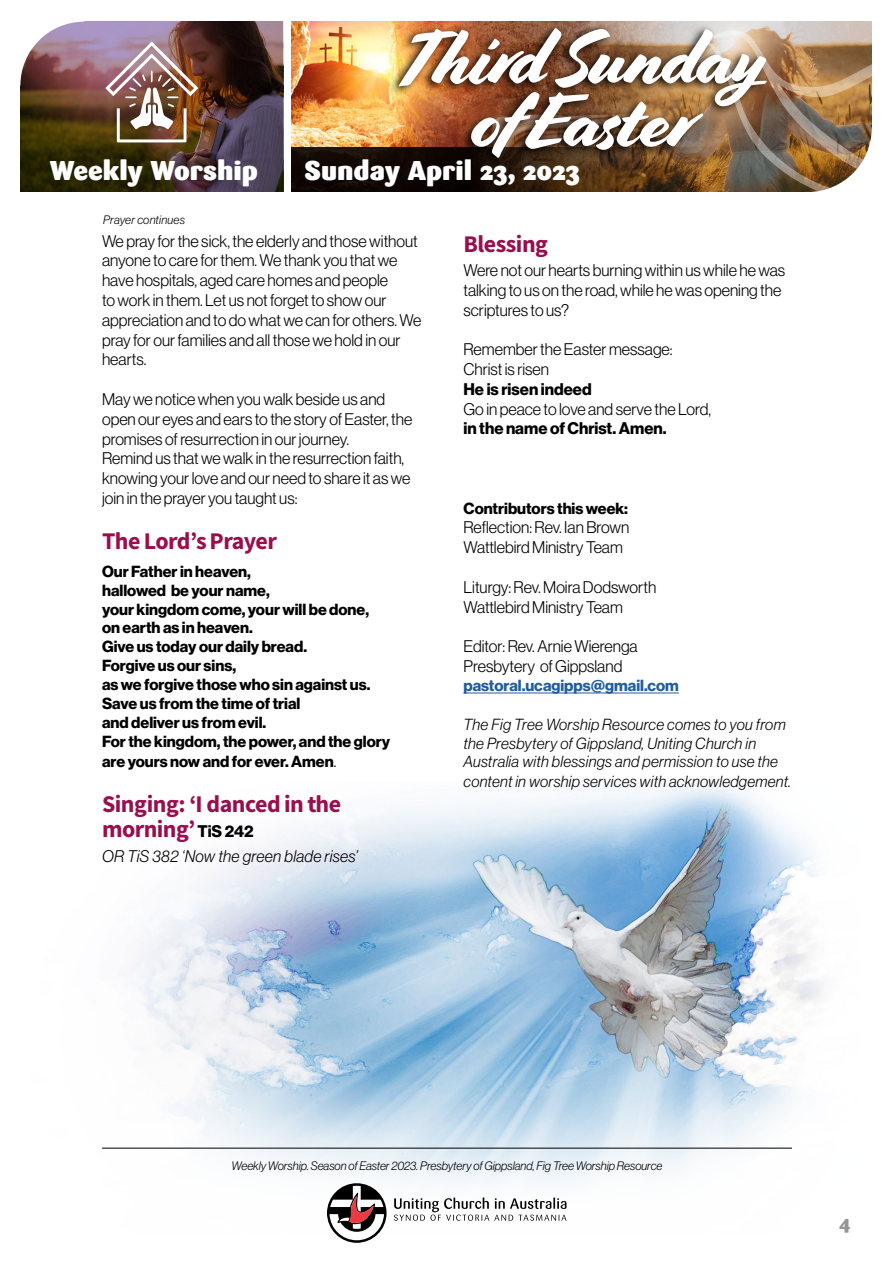
<style>
.page{position:relative;width:893px;height:1263px;background:#fff}
.page>*{position:absolute;margin:0;border:0;box-sizing:border-box;transform-origin:0 0}
.t1{font:76.5px/63px "Cortado";letter-spacing:-.015em;color:#fff;text-align:center}
.t2{font:900 27px "Sari";color:#fff}
.t3{font:24px/25.5px "Source Sans Variable";letter-spacing:-.02em;color:#9b0e4e}
.t4{font:900 19.5px "Sari";color:#939598}
.t5{font:16.5px/19.8px "N Haas Grotesk DS Pro 45 Lt";color:#000}
.t6{font:16.5px "N Haas Grotesk DS Pro 75 Bd";color:#000}
.t7{font:16.5px "N Haas Grotesk DS Pro 46 Lt It";letter-spacing:.02em;color:#000}
.t8{font:15.75px/19px "N Haas Grotesk DS Pro 75 Bd";color:#000}
.t9{font:15.75px/19.2px "N Haas Grotesk DS Pro 46 Lt It";letter-spacing:.02em;color:#000}
.t10{font:15.75px "N Haas Grotesk DS Pro 75 Bd";color:#215e9e}
.t11{font:12px "N Haas Grotesk DS Pro 46 Lt It";color:#000}
.t12{font:12px "N Haas Grotesk DS Pro 46 Lt It";letter-spacing:.02em;color:#000}
.s1{font-family:"N Haas Grotesk DS Pro 45 Lt";font-size:16.5px}
.s2{font-family:"N Haas Grotesk DS Pro 75 Bd";font-size:16.5px;color:#000}
</style>
<div class="page">
<svg style="left:335px;top:1233px;width:44px;height:10px"></svg>
<img style="left:292px;top:21px;width:407px;height:127px">
<img style="left:20px;top:21px;width:263px;height:171px">
<img style="left:105px;top:42px;width:93px;height:100px">
<svg style="left:20px;top:21px;width:64px;height:64px"></svg>
<svg style="left:292px;top:148px;width:407px;height:44px;background:#271709"></svg>
<div style="left:387px;top:23px;width:384px;height:145px;background:#000;opacity:.91"></div>
<img style="left:699px;top:21px;width:173px;height:171px">
<img style="left:102px;top:785px;width:722px;height:448px">
<hr style="left:463px;top:693px;width:216px;height:1px;background:#215e9e">
<h1 class="t1" style="left:395px;top:28px;width:375px">Third Sunday of Easter</h1>
<h2 class="t2" style="left:50px;top:154px;width:210px">Weekly Worship</h2>
<h2 class="t2" style="left:304px;top:154px;width:277px">Sunday April 23, 2023</h2>
<p class="t12" style="left:103px;top:213px;width:83px">Prayer continues</p>
<p class="t5" style="left:102px;top:231px;width:321px">We pray for the sick, the elderly and those without anyone to care for them. We thank you that we have hospitals, aged care homes and people<br>to work in them. Let us not forget to show our appreciation and to do what we can for others. We pray for our families and all those we hold in our hearts.</p>
<p class="t5" style="left:102px;top:389px;width:312px">May we notice when you walk beside us and open our eyes and ears to the story of Easter, the promises of resurrection in our journey.<br>Remind us that we walk in the resurrection faith, knowing your love and our need to share it as we join in the prayer you taught us:</p>
<h3 class="t3" style="left:102px;top:529px;width:177px">The Lord’s Prayer</h3>
<p class="t8" style="left:102px;top:562px;width:290px">Our Father in heaven,<br>hallowed be your name,<br>your kingdom come, your will be done, on earth as in heaven.<br>Give us today our daily bread.<br>Forgive us our sins,<br>as we forgive those who sin against us.<br>Save us from the time of trial<br>and deliver us from evil.<br>For the kingdom, the power, and the glory are yours now and for ever. Amen<span class="s1">.</span></p>
<h3 class="t3" style="left:102px;top:791px;width:241px">Singing: ‘I danced in the morning’<span class="s2">TiS 242</span></h3>
<p class="t7" style="left:102px;top:846px;width:257px">OR TiS 382 ‘Now the green blade rises’</p>
<h3 class="t3" style="left:463px;top:231px;width:86px">Blessing</h3>
<p class="t5" style="left:463px;top:260px;width:323px">Were not our hearts burning within us while he was talking to us on the road, while he was opening the scriptures to us?</p>
<p class="t5" style="left:463px;top:339px;width:211px">Remember the Easter message:<br>Christ is risen</p>
<p class="t6" style="left:463px;top:379px;width:130px">He is risen indeed</p>
<p class="t5" style="left:463px;top:399px;width:249px">Go in peace to love and serve the Lord,</p>
<p class="t6" style="left:463px;top:419px;width:205px">in the name of Christ. Amen.</p>
<p class="t8" style="left:463px;top:499px;width:166px">Contributors this week:</p>
<p class="t5" style="left:463px;top:518px;width:167px">Reflection: Rev. Ian Brown<br>Wattlebird Ministry Team</p>
<p class="t5" style="left:463px;top:577px;width:194px">Liturgy: Rev. Moira Dodsworth<br>Wattlebird Ministry Team</p>
<p class="t5" style="left:463px;top:636px;width:176px">Editor: Rev. Arnie Wierenga<br>Presbytery of Gippsland</p>
<p class="t10" style="left:463px;top:676px;width:217px">pastoral.ucagipps@gmail.com</p>
<p class="t9" style="left:463px;top:714px;width:329px">The Fig Tree Worship Resource comes to you from the Presbytery of Gippsland, Uniting Church in Australia with blessings and permission to use the content in worship services with acknowledgement.</p>
<p class="t11" style="left:232px;top:1159px;width:432px">Weekly Worship. Season of Easter 2023. Presbytery of Gippsland, Fig Tree Worship Resource</p>
<p class="t4" style="left:839px;top:1210px;width:13px">4</p>
</div>
